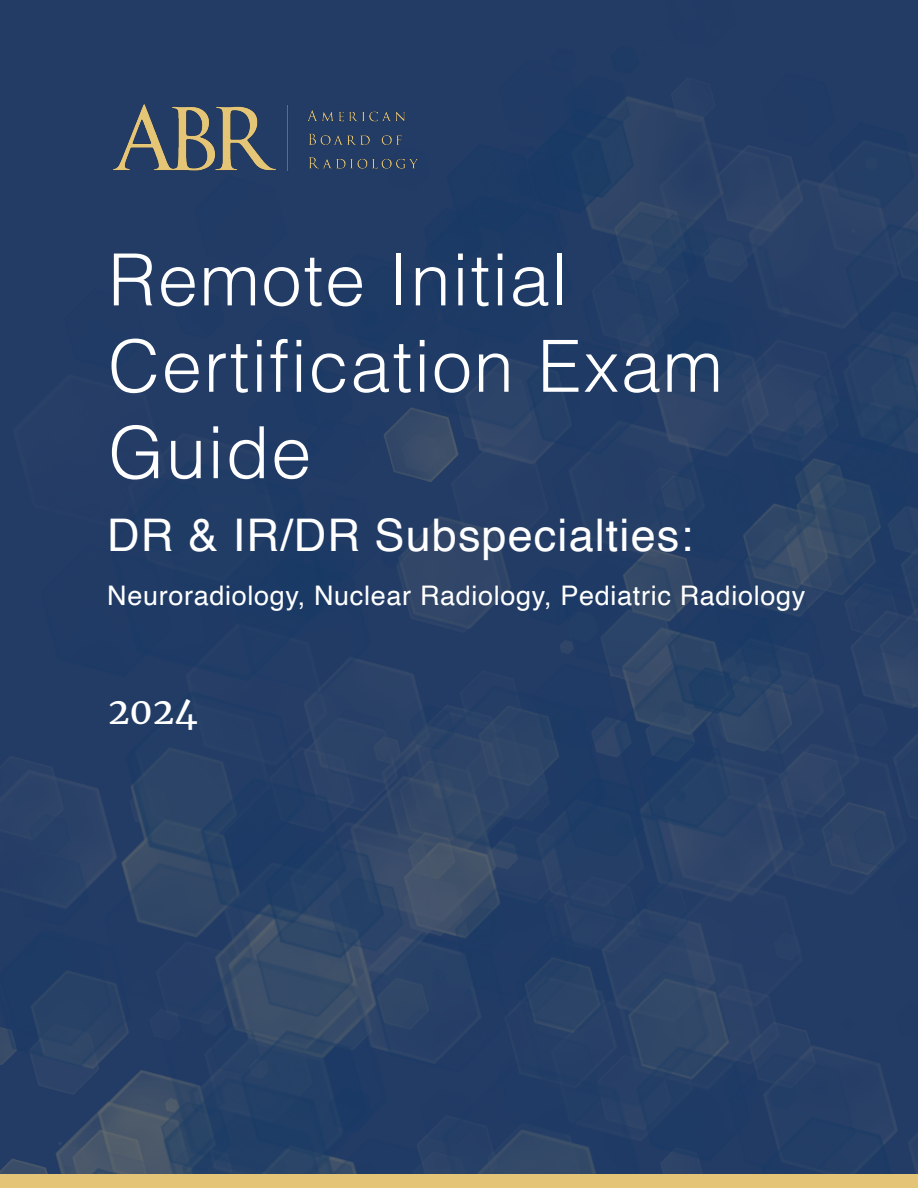
<style>
.page{position:relative;width:918px;height:1188px;background:#fff}
.page>*{position:absolute;margin:0;border:0;box-sizing:border-box;transform-origin:0 0}
.t1{font:300 72px/86.4px "Helvetica";letter-spacing:.025em;color:#fff}
.t2{font:45px "Helvetica";letter-spacing:.025em;color:#fff}
.t3{font:36px "Merriweather";color:#fff}
.t4{font:27px "Helvetica";letter-spacing:.025em;color:#fff}
</style>
<div class="page">
<img style="left:0;top:0;width:918px;height:1174px">
<div style="left:0;top:1174px;width:918px;height:14px;background:#e4c476"></div>
<img style="left:108px;top:99px;width:318px;height:77px">
<h1 class="t1" style="left:108px;top:232px;width:616px">Remote Initial<br>Certification Exam<br>Guide</h1>
<h2 class="t2" style="left:107px;top:501px;width:587px">DR &amp; IR/DR Subspecialties:</h2>
<p class="t4" style="left:107px;top:575px;width:700px">Neuroradiology, Nuclear Radiology, Pediatric Radiology</p>
<h3 class="t3" style="left:108px;top:680px;width:91px">2024</h3>
</div>
